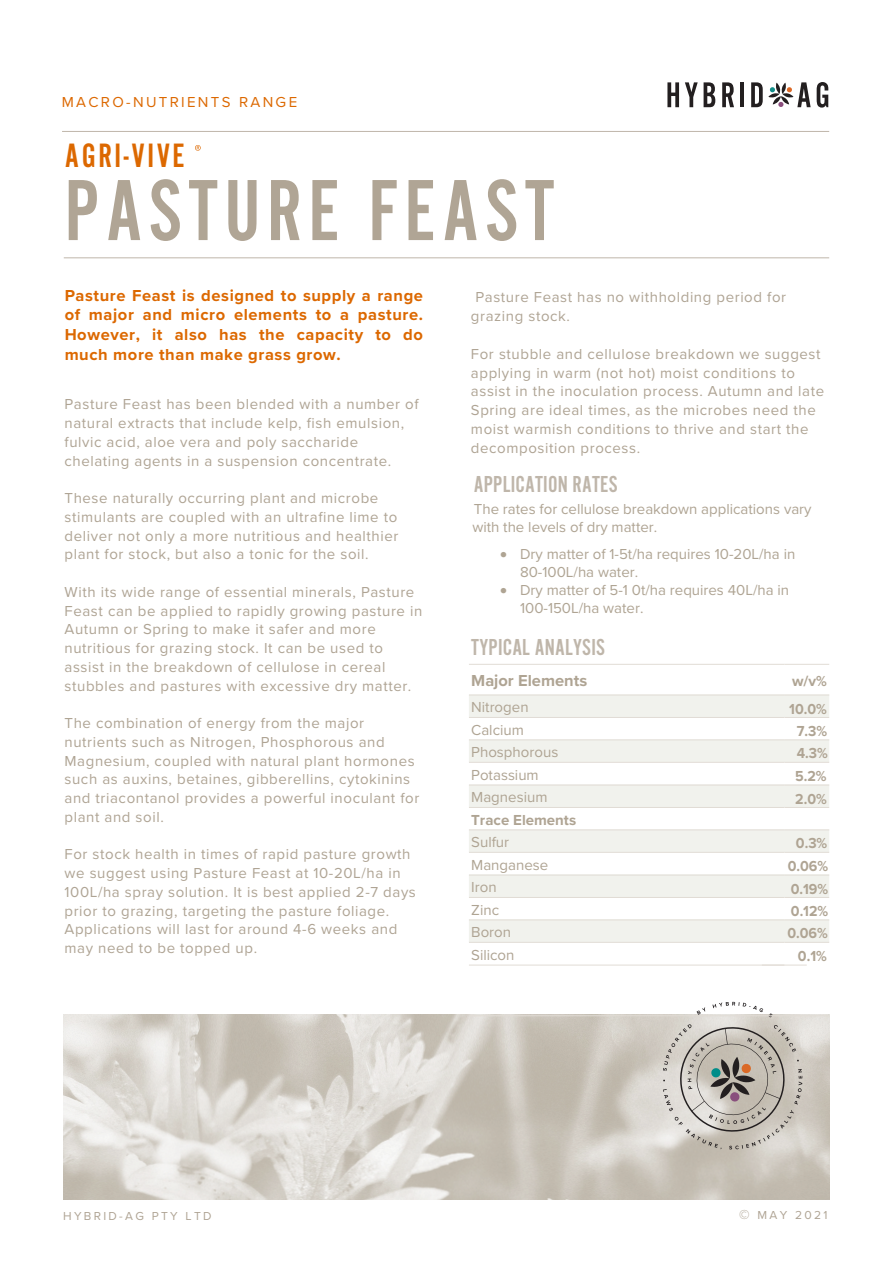
<style>
.page{position:relative;width:893px;height:1263px;background:#fff}
.page>*{position:absolute;margin:0;border:0;box-sizing:border-box;transform-origin:0 0}
.t1{font:90px "Alternate Got No 2 D";letter-spacing:.07em;color:#b0a595}
.t2{font:35.1px "Alternate Got No 2 D";letter-spacing:.075em;color:#dc6800}
.t3{font:24px "Alternate Got No 2 D";letter-spacing:.01em;color:#bfb6aa}
.t4{font:700 16.5px/19.8px "Proxima Nova";letter-spacing:.035em;color:#dc6800;text-align:justify}
.t5{font:700 16.5px "Proxima Nova";color:#afa493}
.t6{font:15px/18.8px "Proxima Nova";letter-spacing:.04em;color:#afa494}
.t7{font:15px/18px "Proxima Nova";color:#afa493}
.t8{font:700 15px "Proxima Nova";color:#afa493;scale:.94 1}
.t9{font:15px "Proxima Nova";letter-spacing:.155em;color:#dc6800}
.t10{font:700 15px "Proxima Nova";color:#afa493}
.t11{font:12px "Proxima Nova";letter-spacing:.195em;color:#afa494}
.s1{font-size:13.5px}
</style>
<div class="page">
<hr style="left:62px;top:131px;width:767px;height:1px;background:#bfb6aa">
<hr style="left:64px;top:257px;width:765px;height:1px;background:#bfb6aa">
<svg style="left:667px;top:82px;width:12px;height:25px"></svg>
<svg style="left:685px;top:82px;width:13px;height:25px"></svg>
<svg style="left:704px;top:82px;width:11px;height:25px"></svg>
<svg style="left:722px;top:82px;width:12px;height:25px"></svg>
<hr style="left:740px;top:82px;width:4px;height:25px;background:#231f20">
<svg style="left:817px;top:82px;width:11px;height:26px"></svg>
<svg style="left:751px;top:82px;width:60px;height:25px"></svg>
<img style="left:64px;top:1014px;width:765px;height:185px">
<hr style="left:469px;top:664px;width:315px;height:1px;background:#e1dcd5">
<hr style="left:784px;top:664px;width:45px;height:1px;background:#e1dcd5">
<svg style="left:697px;top:1007px;width:8px;height:8px"></svg>
<svg style="left:712px;top:1002px;width:51px;height:10px"></svg>
<svg style="left:663px;top:1024px;width:139px;height:125px"></svg>
<svg style="left:195px;top:145px;width:6px;height:6px"></svg>
<svg style="left:469px;top:694px;width:360px;height:248px"></svg>
<hr style="left:469px;top:897px;width:315px;height:1px;background:#e1dcd5">
<hr style="left:784px;top:897px;width:45px;height:1px;background:#e1dcd5">
<hr style="left:469px;top:875px;width:315px;height:1px;background:#e1dcd5">
<hr style="left:784px;top:875px;width:45px;height:1px;background:#e1dcd5">
<hr style="left:469px;top:920px;width:315px;height:1px;background:#e1dcd5">
<hr style="left:784px;top:920px;width:45px;height:1px;background:#e1dcd5">
<hr style="left:469px;top:942px;width:315px;height:1px;background:#e1dcd5">
<hr style="left:784px;top:942px;width:45px;height:1px;background:#e1dcd5">
<hr style="left:469px;top:965px;width:315px;height:1px;background:#e1dcd5">
<hr style="left:762px;top:965px;width:45px;height:1px;background:#e1dcd5">
<hr style="left:469px;top:1015px;width:315px;height:1px;background:#e1dcd5">
<hr style="left:784px;top:1015px;width:45px;height:1px;background:#e1dcd5">
<p class="t9" style="left:62px;top:90px;width:237px">MACRO-NUTRIENTS RANGE</p>
<h2 class="t2" style="left:65px;top:137px;width:121px">AGRI-VIVE</h2>
<h1 class="t1" style="left:65px;top:163px;width:491px">PASTURE FEAST</h1>
<p class="t4" style="left:65px;top:285px;width:360px">Pasture Feast is designed to supply a range of major and micro elements to a pasture.<br>However, it also has the capacity to do much more than make grass grow.</p>
<p class="t6" style="left:65px;top:394px;width:356px">Pasture Feast has been blended with a number of natural extracts that include kelp, fish emulsion, fulvic acid, aloe vera and poly saccharide chelating agents in a suspension concentrate.</p>
<p class="t6" style="left:65px;top:488px;width:335px">These naturally occurring plant and microbe stimulants are coupled with an ultrafine lime to deliver not only a more nutritious and healthier plant for stock, but also a tonic for the soil.</p>
<p class="t6" style="left:65px;top:582px;width:359px">With its wide range of essential minerals, Pasture Feast can be applied to rapidly growing pasture in Autumn or Spring to make it safer and more nutritious for grazing stock. It can be used to assist in the breakdown of cellulose in cereal stubbles and pastures with excessive dry matter.</p>
<p class="t6" style="left:65px;top:713px;width:356px">The combination of energy from the major nutrients such as Nitrogen, Phosphorous and Magnesium, coupled with natural plant hormones such as auxins, betaines, gibberellins, cytokinins and triacontanol provides a powerful inoculant for plant and soil.</p>
<p class="t6" style="left:65px;top:844px;width:353px">For stock health in times of rapid pasture growth we suggest using Pasture Feast at 10-20L/ha in 100L/ha spray solution. It is best applied 2-7 days prior to grazing, targeting the pasture foliage.<br>Applications will last for around 4-6 weeks and may need to be topped up.</p>
<p class="t6" style="left:471px;top:287px;width:317px">Pasture Feast has no withholding period for grazing stock.</p>
<p class="t6" style="left:471px;top:344px;width:355px">For stubble and cellulose breakdown we suggest applying in warm (not hot) moist conditions to assist in the inoculation process. Autumn and late Spring are ideal times, as the microbes need the moist warmish conditions to thrive and start the decomposition process.</p>
<h3 class="t3" style="left:474px;top:471px;width:145px">APPLICATION RATES</h3>
<p class="t7" style="left:472px;top:500px;width:341px">The rates for cellulose breakdown applications vary with the levels of dry matter.</p>
<p class="t7" style="left:520px;top:544px;width:277px;text-indent:-20px">• Dry matter of 1-5t/ha requires 10-20L/ha in<br>80-100L/ha water.</p>
<p class="t7" style="left:520px;top:580px;width:271px;text-indent:-20px">• Dry matter of 5-1 0t/ha requires 40L/ha in<br>100-150L/ha water.</p>
<h3 class="t3" style="left:471px;top:634px;width:135px">TYPICAL ANALYSIS</h3>
<p class="t5" style="left:471px;top:668px;width:117px">Major Elements</p>
<p class="t10" style="left:792px;top:669px;width:36px">w/v%</p>
<p class="t7" style="left:471px;top:697px;width:59px">Nitrogen</p>
<p class="t8" style="left:789px;top:697px;width:42px">10.0%</p>
<p class="t7" style="left:471px;top:720px;width:54px">Calcium</p>
<p class="t8" style="left:797px;top:720px;width:34px">7.3%</p>
<p class="t7" style="left:471px;top:743px;width:89px">Phosphorous</p>
<p class="t8" style="left:797px;top:742px;width:35px">4.3%</p>
<p class="t7" style="left:471px;top:765px;width:69px">Potassium</p>
<p class="t8" style="left:795px;top:765px;width:35px">5.2%</p>
<p class="t7" style="left:471px;top:787px;width:78px">Magnesium</p>
<p class="t8" style="left:795px;top:787px;width:35px">2.0%</p>
<p class="t10" style="left:471px;top:809px;width:106px">Trace Elements</p>
<p class="t7" style="left:471px;top:833px;width:39px">Sulfur</p>
<p class="t8" style="left:796px;top:832px;width:35px">0.3%</p>
<p class="t7" style="left:471px;top:855px;width:79px">Manganese</p>
<p class="t8" style="left:788px;top:855px;width:45px">0.06%</p>
<p class="t7" style="left:471px;top:877px;width:27px">Iron</p>
<p class="t8" style="left:791px;top:877px;width:41px">0.19%</p>
<p class="t7" style="left:471px;top:900px;width:29px">Zinc</p>
<p class="t8" style="left:791px;top:900px;width:41px">0.12%</p>
<p class="t7" style="left:471px;top:923px;width:41px">Boron</p>
<p class="t8" style="left:787px;top:922px;width:45px">0.06%</p>
<p class="t7" style="left:471px;top:945px;width:45px">Silicon</p>
<p class="t8" style="left:798px;top:945px;width:32px">0.1%</p>
<p class="t11" style="left:63px;top:1207px;width:150px">HYBRID-AG PTY LTD</p>
<p class="t11" style="left:739px;top:1206px;width:90px"><span class="s1">©</span> MAY 2021</p>
</div>
